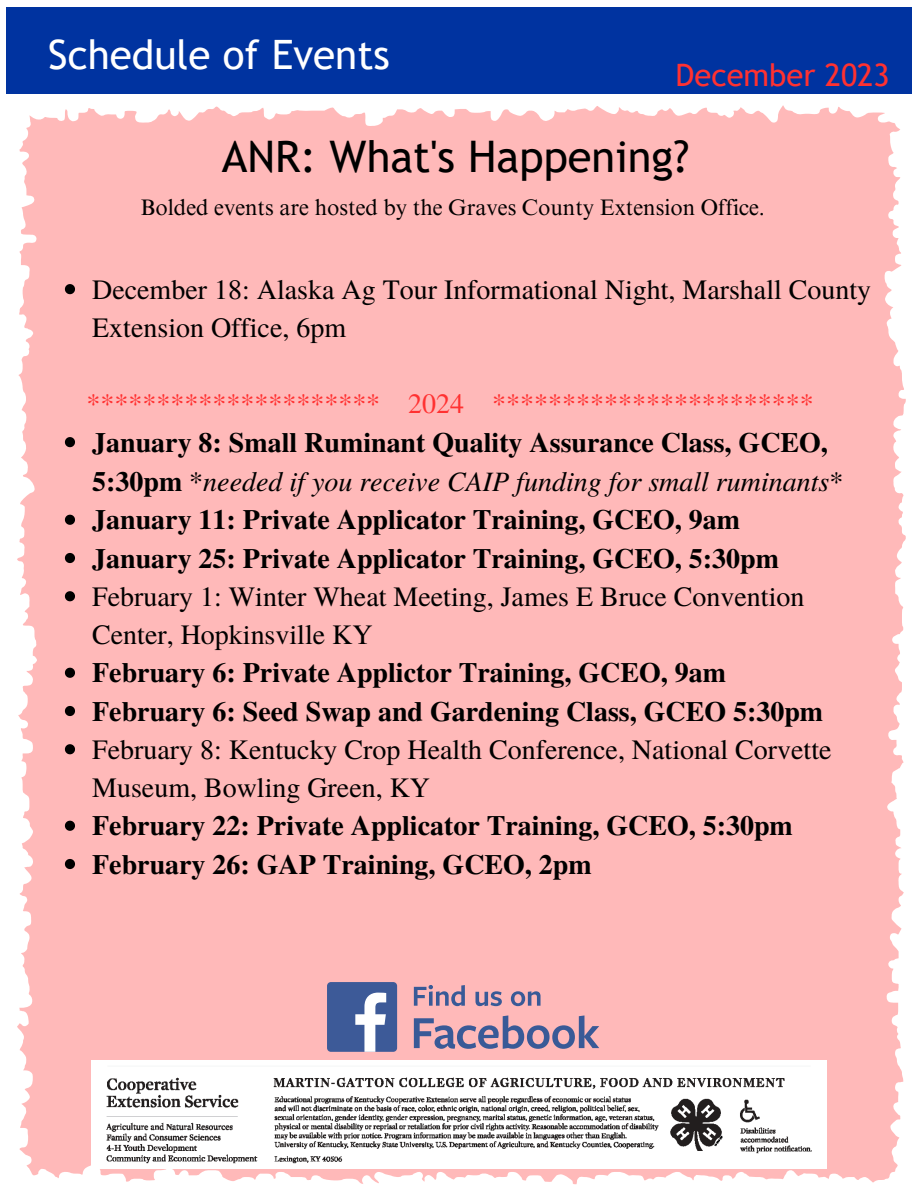
<style>
.page{position:relative;width:918px;height:1188px;background:#fff}
.page>*{position:absolute;margin:0;border:0;box-sizing:border-box;transform-origin:0 0}
.t1{font:43.5px "Trebuchet MS";color:#000}
.t2{font:40.5px "Trebuchet MS";color:#fff}
.t3{font:30.9px "Trebuchet MS";color:#ff3131}
.t4{font:700 27.9px/39.3px "Te X Gyre Termes";color:#000}
.t5{font:27.9px/38.2px "Te X Gyre Termes";color:#000}
.t6{font:27.9px "Te X Gyre Termes";color:#ff3131}
.t7{font:22.5px "Times NRMT Pro";color:#000}
.s1{font-weight:400}
.s2{font-weight:400;font-style:italic}
</style>
<div class="page">
<div style="left:6px;top:7px;width:906px;height:87px;background:#0033a0"></div>
<div style="left:17px;top:105px;width:889px;height:1079px;background:#ffb9b9"></div>
<svg style="left:414px;top:985px;width:51px;height:21px"></svg>
<svg style="left:476px;top:991px;width:26px;height:15px"></svg>
<svg style="left:511px;top:991px;width:30px;height:15px"></svg>
<svg style="left:414px;top:1015px;width:185px;height:34px;background:#b394ac"></svg>
<div style="left:327px;top:982px;width:70px;height:70px;background:#3d5a98;border-radius:4px"></div>
<svg style="left:355px;top:993px;width:31px;height:59px"></svg>
<img style="left:92px;top:1061px;width:734px;height:108px">
<svg style="left:65px;top:284px;width:10px;height:10px"></svg>
<svg style="left:65px;top:437px;width:10px;height:10px"></svg>
<svg style="left:65px;top:515px;width:10px;height:10px"></svg>
<svg style="left:65px;top:553px;width:10px;height:10px"></svg>
<svg style="left:65px;top:591px;width:10px;height:10px"></svg>
<svg style="left:65px;top:668px;width:10px;height:10px"></svg>
<svg style="left:65px;top:706px;width:10px;height:10px"></svg>
<svg style="left:65px;top:744px;width:10px;height:10px"></svg>
<svg style="left:65px;top:821px;width:10px;height:10px"></svg>
<svg style="left:65px;top:859px;width:10px;height:10px"></svg>
<p class="t2" style="left:48px;top:31px;width:343px">Schedule of Events</p>
<p class="t3" style="left:676px;top:57px;width:216px">December 2023</p>
<p class="t1" style="left:222px;top:131px;width:469px">ANR: What's Happening?</p>
<p class="t7" style="left:140px;top:199px;width:626px">Bolded events are hosted by the Graves County Extension Office.</p>
<p class="t5" style="left:92px;top:269px;width:781px">December 18: Alaska Ag Tour Informational Night, Marshall County<br>Extension Office, 6pm</p>
<p class="t6" style="left:87px;top:384px;width:729px">********************* 2024 ***********************</p>
<p class="t4" style="left:92px;top:421px;width:753px">January 8: Small Ruminant Quality Assurance Class, GCEO,<br>5:30pm <span class="s1">*</span><span class="s2">needed if you receive CAIP funding for small ruminants</span><span class="s1">*</span></p>
<p class="t4" style="left:92px;top:499px;width:649px">January 11: Private Applicator Training, GCEO, 9am</p>
<p class="t4" style="left:92px;top:537px;width:688px">January 25: Private Applicator Training, GCEO, 5:30pm</p>
<p class="t5" style="left:92px;top:576px;width:714px">February 1: Winter Wheat Meeting, James E Bruce Convention<br>Center, Hopkinsville KY</p>
<p class="t4" style="left:92px;top:652px;width:635px">February 6: Private Applictor Training, GCEO, 9am</p>
<p class="t4" style="left:92px;top:690px;width:733px">February 6: Seed Swap and Gardening Class, GCEO 5:30pm</p>
<p class="t5" style="left:92px;top:729px;width:741px">February 8: Kentucky Crop Health Conference, National Corvette<br>Museum, Bowling Green, KY</p>
<p class="t4" style="left:92px;top:805px;width:702px">February 22: Private Applicator Training, GCEO, 5:30pm</p>
<p class="t4" style="left:92px;top:843px;width:501px">February 26: GAP Training, GCEO, 2pm</p>
</div>
